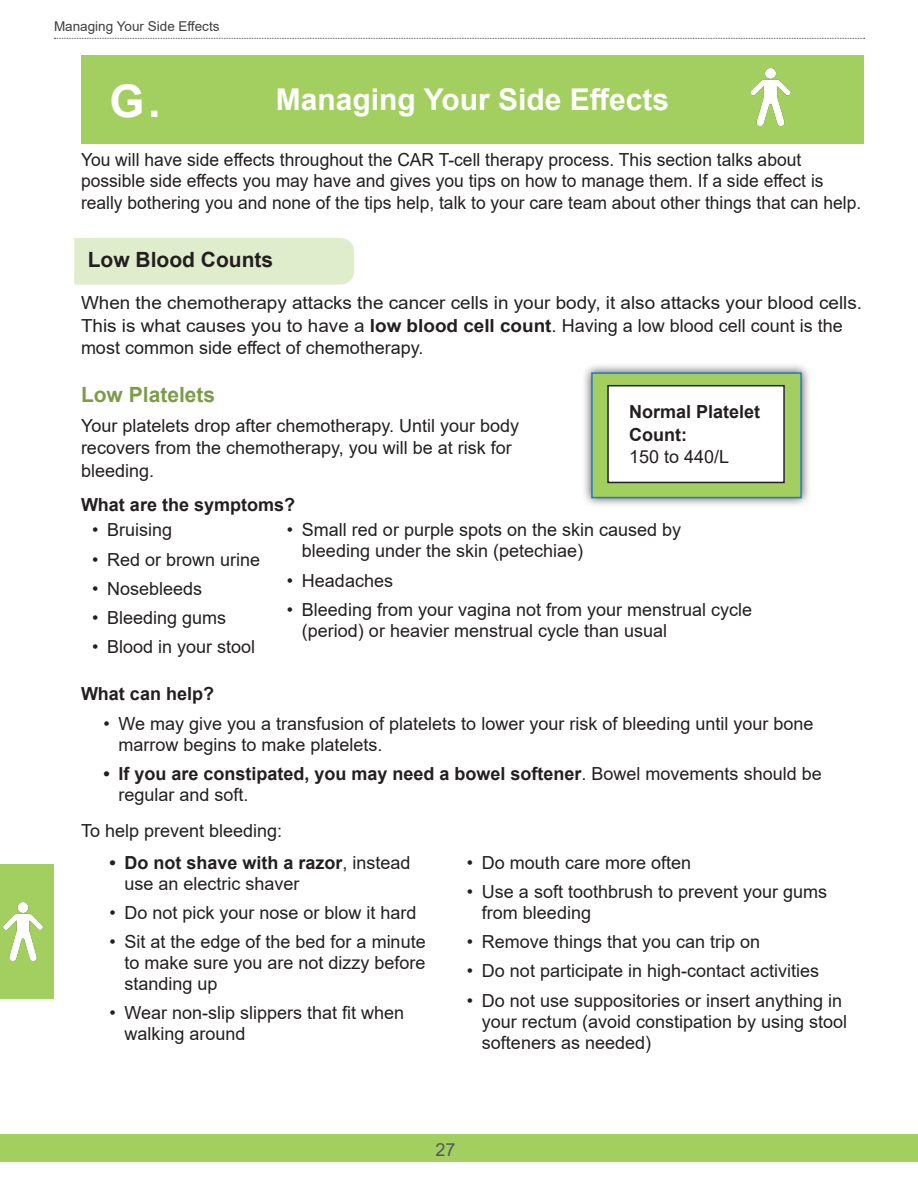
<style>
.page{position:relative;width:918px;height:1188px;background:#fff}
.page>*{position:absolute;margin:0;border:0;box-sizing:border-box;transform-origin:0 0}
.Letter_Main_Header{font:700 45px "Arial";color:#fff}
.Heading__Size_18_Bol{font:700 30px "Arial";color:#fff}
.Green_Subheading_Rou{font:700 21px "Arial";color:#231f20}
.Heading__Size_14__Bo{font:700 21px "Arial";color:#7b9d4a}
.Body_Text_2__12_15{font:18px/21px "Arial";color:#231f20}
.Body_Text_2__12_15-2{font:18px/22.5px "Arial";color:#231f20;scale:1.05 1}
.Before_bullet_lists{font:700 18px/21px "Arial";color:#231f20}
.Heading__Size_12__Bo{font:700 18px "Arial";color:#231f20}
.t1{font:18px "Arial";color:#57585a}
.t2{font:13.5px "Arial";color:#3e3e3f}
.s1{font-weight:700}
.s2{font-weight:400}
</style>
<div class="page">
<div style="left:81px;top:55px;width:783px;height:89px;background:#a2cf5f"></div>
<div style="left:74px;top:238px;width:280px;height:47px;background:#dfedcc"></div>
<img style="left:750px;top:69px;width:41px;height:57px">
<div style="left:581px;top:363px;width:230px;height:145px;background:#231f20;opacity:.75"></div>
<div style="left:591px;top:372px;width:211px;height:126px;background:#a2cf5f;border:2px solid #227bc0"></div>
<div style="left:608px;top:386px;width:176px;height:96px;background:#fff"></div>
<div style="left:607px;top:385px;width:178px;height:98px;border:2px solid #231f20"></div>
<div style="left:0;top:1134px;width:918px;height:28px;background:#a2cf5f"></div>
<svg style="left:54px;top:38px;width:811px;height:1px"></svg>
<div style="left:0;top:864px;width:54px;height:135px;background:#a2cf5f"></div>
<img style="left:3px;top:903px;width:40px;height:57px">
<p class="t2" style="left:54px;top:17px;width:167px">Managing Your Side Effects</p>
<p class="Letter_Main_Header" style="left:109px;top:69px;width:53px">G.</p>
<p class="Heading__Size_18_Bol" style="left:276px;top:79px;width:395px">Managing Your Side Effects</p>
<p class="Body_Text_2__12_15" style="left:81px;top:149px;width:782px;line-height:21.6px">You will have side effects throughout the CAR T-cell therapy process. This section talks about possible side effects you may have and gives you tips on how to manage them. If a side effect is really bothering you and none of the tips help, talk to your care team about other things that can help.</p>
<p class="Green_Subheading_Rou" style="left:88px;top:245px;width:187px">Low Blood Counts</p>
<p class="Body_Text_2__12_15-2" style="left:81px;top:292px;width:745px">When the chemotherapy attacks the cancer cells in your body, it also attacks your blood cells.<br>This is what causes you to have a <span class="s1">low blood cell count</span>. Having a low blood cell count is the most common side effect of chemotherapy.</p>
<p class="Heading__Size_14__Bo" style="left:81px;top:380px;width:136px">Low Platelets</p>
<p class="Body_Text_2__12_15" style="left:81px;top:414px;width:440px;line-height:22.5px">Your platelets drop after chemotherapy. Until your body recovers from the chemotherapy, you will be at risk for bleeding.</p>
<p class="Heading__Size_12__Bo" style="left:81px;top:492px;width:216px">What are the symptoms?</p>
<p class="Body_Text_2__12_15" style="left:92px;top:519px;width:82px">• Bruising</p>
<p class="Body_Text_2__12_15" style="left:92px;top:549px;width:170px">• Red or brown urine</p>
<p class="Body_Text_2__12_15" style="left:92px;top:578px;width:112px">• Nosebleeds</p>
<p class="Body_Text_2__12_15" style="left:92px;top:607px;width:136px">• Bleeding gums</p>
<p class="Body_Text_2__12_15" style="left:92px;top:636px;width:165px">• Blood in your stool</p>
<p class="Before_bullet_lists" style="left:629px;top:401px;width:133px;line-height:22.5px">Normal Platelet<br>Count:</p>
<p class="Body_Text_2__12_15" style="left:629px;top:446px;width:102px">150 to 440/L</p>
<p class="Body_Text_2__12_15" style="left:302px;top:519px;width:381px;text-indent:-15px">• Small red or purple spots on the skin caused by bleeding under the skin (petechiae)</p>
<p class="Body_Text_2__12_15" style="left:287px;top:570px;width:108px">• Headaches</p>
<p class="Body_Text_2__12_15" style="left:302px;top:599px;width:452px;text-indent:-15px">• Bleeding from your vagina not from your menstrual cycle (period) or heavier menstrual cycle than usual</p>
<p class="Heading__Size_12__Bo" style="left:81px;top:681px;width:135px">What can help?</p>
<p class="Body_Text_2__12_15" style="left:118px;top:713px;width:696px;text-indent:-15px">• We may give you a transfusion of platelets to lower your risk of bleeding until your bone marrow begins to make platelets.</p>
<p class="Before_bullet_lists" style="left:118px;top:763px;width:705px;text-indent:-15px">• If you are constipated, you may need a bowel softener<span class="s2">. Bowel movements should be regular and soft.</span></p>
<p class="Body_Text_2__12_15" style="left:81px;top:820px;width:203px">To help prevent bleeding:</p>
<p class="Body_Text_2__12_15" style="left:124px;top:852px;width:288px;text-indent:-15px"><span class="s1">• Do not shave with a razor</span>, instead use an electric shaver</p>
<p class="Body_Text_2__12_15" style="left:110px;top:902px;width:309px">• Do not pick your nose or blow it hard</p>
<p class="Body_Text_2__12_15" style="left:124px;top:931px;width:303px;text-align:justify;text-indent:-15px">• Sit at the edge of the bed for a minute to make sure you are not dizzy before standing up</p>
<p class="Body_Text_2__12_15" style="left:124px;top:1002px;width:281px;text-indent:-15px">• Wear non-slip slippers that fit when walking around</p>
<p class="Body_Text_2__12_15" style="left:467px;top:852px;width:226px">• Do mouth care more often</p>
<p class="Body_Text_2__12_15" style="left:482px;top:881px;width:347px;text-indent:-15px">• Use a soft toothbrush to prevent your gums from bleeding</p>
<p class="Body_Text_2__12_15" style="left:467px;top:931px;width:295px">• Remove things that you can trip on</p>
<p class="Body_Text_2__12_15" style="left:467px;top:960px;width:354px">• Do not participate in high-contact activities</p>
<p class="Body_Text_2__12_15" style="left:482px;top:990px;width:367px;text-indent:-15px">• Do not use suppositories or insert anything in your rectum (avoid constipation by using stool softeners as needed)</p>
<p class="t1" style="left:435px;top:1137px;width:22px">27</p>
</div>
